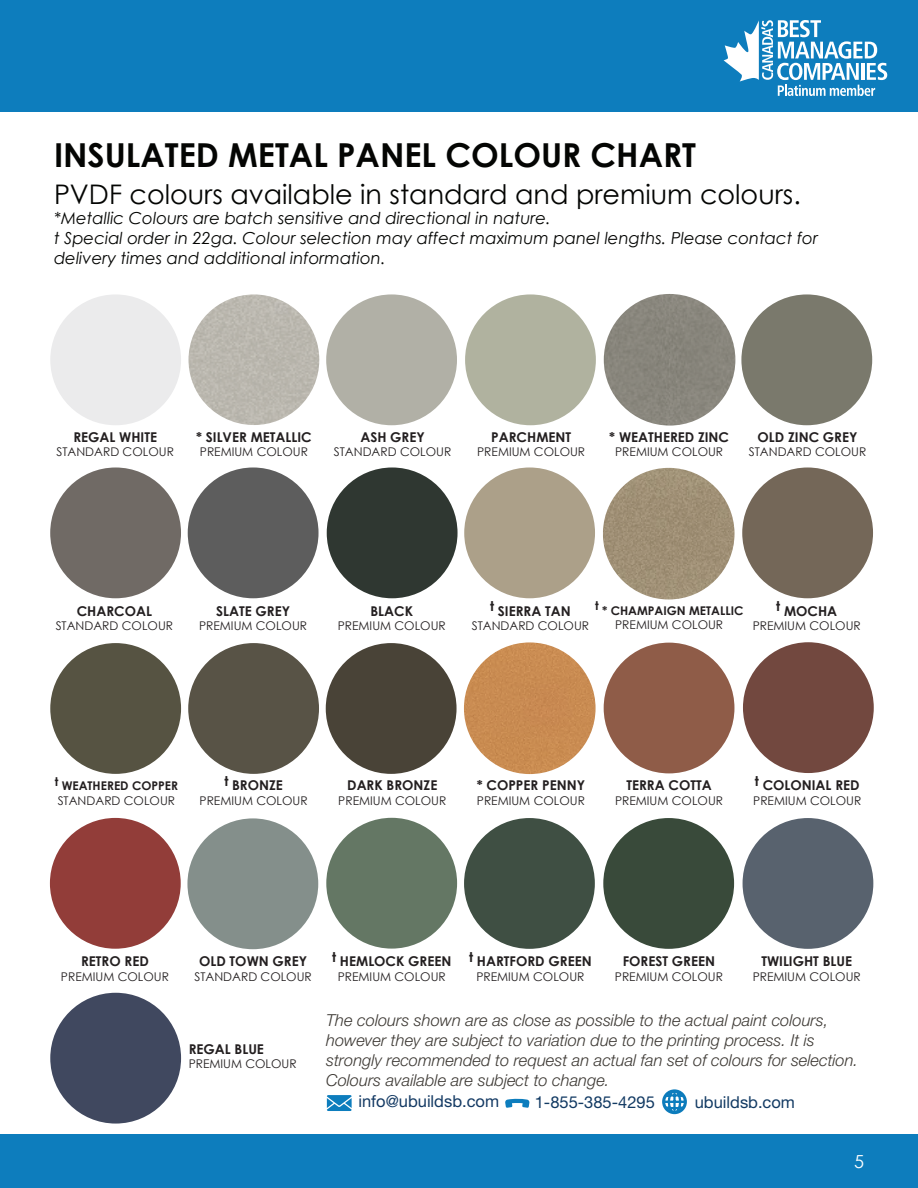
<style>
.page{position:relative;width:918px;height:1188px;background:#fff}
.page>*{position:absolute;margin:0;border:0;box-sizing:border-box;transform-origin:0 0}
.t1{font:700 33px "Century Gothic";color:#040503}
.t2{font:27px "Century Gothic";color:#040503}
.t3{font:18px "Century Gothic";color:#fff}
.t4{font:italic 300 16.5px/19.8px "Helvetica Neue LT Std";color:#3d3934}
.t5{font:italic 16.5px "Century Gothic";color:#040503}
.t6{font:16.5px "Helvetica Neue LT Std";color:#123a63}
.t7{font:16.5px "Helvetica Neue LT Std";color:#133963}
.t8{font:700 13.5px "Century Gothic";color:#231f20}
.t9{font:12px "Century Gothic";color:#231f20}
.t10{font:700 12px "Century Gothic";color:#231f20}
</style>
<div class="page">
<div style="left:0;top:1134px;width:918px;height:54px;background:#0d7dbd"></div>
<div style="left:0;top:0;width:918px;height:112px;background:#0d7dbd"></div>
<svg style="left:724px;top:20px;width:163px;height:76px"></svg>
<div style="left:50px;top:467px;width:131px;height:131px;background:#706a65;border-radius:65px"></div>
<div style="left:188px;top:467px;width:131px;height:131px;background:#5d5d5d;border-radius:65px"></div>
<div style="left:327px;top:467px;width:131px;height:131px;background:#2f3731;border-radius:65px"></div>
<div style="left:464px;top:467px;width:131px;height:131px;background:#aca089;border-radius:65px"></div>
<img style="left:603px;top:468px;width:132px;height:131px;border-radius:65px">
<div style="left:742px;top:467px;width:131px;height:131px;background:#746758;border-radius:65px"></div>
<div style="left:50px;top:294px;width:131px;height:131px;background:#ebebec;border-radius:65px"></div>
<img style="left:189px;top:294px;width:130px;height:131px">
<div style="left:604px;top:294px;width:131px;height:132px;background:#88867c;border-radius:66px"></div>
<div style="left:326px;top:294px;width:131px;height:131px;background:#b1b0a6;border-radius:65px"></div>
<div style="left:741px;top:294px;width:131px;height:131px;background:#7a796c;border-radius:65px"></div>
<div style="left:465px;top:294px;width:131px;height:131px;background:#b0b29f;border-radius:65px"></div>
<div style="left:464px;top:642px;width:132px;height:132px;background:#c98b52;border-radius:66px"></div>
<div style="left:604px;top:643px;width:130px;height:130px;background:#8f5c48;border-radius:65px"></div>
<div style="left:743px;top:642px;width:131px;height:131px;background:#72483f;border-radius:65px"></div>
<div style="left:50px;top:643px;width:131px;height:131px;background:#565342;border-radius:65px"></div>
<div style="left:326px;top:643px;width:131px;height:131px;background:#494337;border-radius:65px"></div>
<div style="left:188px;top:643px;width:131px;height:131px;background:#585346;border-radius:65px"></div>
<div style="left:50px;top:993px;width:131px;height:131px;background:#40485f;border-radius:65px"></div>
<div style="left:187px;top:818px;width:131px;height:131px;background:#848f8b;border-radius:65px"></div>
<div style="left:50px;top:818px;width:131px;height:131px;background:#923d39;border-radius:65px"></div>
<div style="left:326px;top:818px;width:131px;height:131px;background:#647764;border-radius:65px"></div>
<div style="left:603px;top:818px;width:131px;height:131px;background:#394a3a;border-radius:65px"></div>
<div style="left:743px;top:818px;width:130px;height:131px;background:#58626e;border-radius:65px"></div>
<div style="left:464px;top:818px;width:131px;height:131px;background:#3f4f43;border-radius:65px"></div>
<svg style="left:327px;top:1095px;width:25px;height:16px"></svg>
<svg style="left:505px;top:1098px;width:25px;height:10px"></svg>
<svg style="left:662px;top:1089px;width:25px;height:26px"></svg>
<p class="t1" style="left:54px;top:130px;width:644px">INSULATED METAL PANEL COLOUR CHART</p>
<p class="t2" style="left:54px;top:176px;width:748px">PVDF colours available in standard and premium colours.</p>
<p class="t5" style="left:54px;top:207px;width:498px">*Metallic Colours are batch sensitive and directional in nature.</p>
<p class="t5" style="left:54px;top:226px;width:766px">t Special order in 22ga. Colour selection may affect maximum panel lengths. Please contact for</p>
<p class="t5" style="left:54px;top:246px;width:333px">delivery times and additional information.</p>
<p class="t8" style="left:73px;top:427px;width:85px">REGAL WHITE</p>
<p class="t9" style="left:56px;top:443px;width:119px">STANDARD COLOUR</p>
<p class="t8" style="left:196px;top:427px;width:117px">* SILVER METALLIC</p>
<p class="t9" style="left:200px;top:443px;width:110px">PREMIUM COLOUR</p>
<p class="t8" style="left:360px;top:427px;width:66px">ASH GREY</p>
<p class="t9" style="left:334px;top:443px;width:119px">STANDARD COLOUR</p>
<p class="t8" style="left:491px;top:427px;width:81px">PARCHMENT</p>
<p class="t9" style="left:477px;top:443px;width:110px">PREMIUM COLOUR</p>
<p class="t8" style="left:609px;top:427px;width:121px">* WEATHERED ZINC</p>
<p class="t9" style="left:615px;top:443px;width:110px">PREMIUM COLOUR</p>
<p class="t8" style="left:758px;top:427px;width:101px">OLD ZINC GREY</p>
<p class="t9" style="left:749px;top:443px;width:119px">STANDARD COLOUR</p>
<p class="t8" style="left:77px;top:600px;width:77px">CHARCOAL</p>
<p class="t9" style="left:56px;top:617px;width:119px">STANDARD COLOUR</p>
<p class="t8" style="left:216px;top:600px;width:75px">SLATE GREY</p>
<p class="t9" style="left:199px;top:617px;width:110px">PREMIUM COLOUR</p>
<p class="t8" style="left:370px;top:600px;width:44px">BLACK</p>
<p class="t9" style="left:338px;top:617px;width:110px">PREMIUM COLOUR</p>
<p class="t8" style="left:490px;top:600px;width:82px">t SIERRA TAN</p>
<p class="t9" style="left:472px;top:617px;width:119px">STANDARD COLOUR</p>
<p class="t10" style="left:595px;top:601px;width:150px">t * CHAMPAIGN METALLIC</p>
<p class="t9" style="left:615px;top:617px;width:110px">PREMIUM COLOUR</p>
<p class="t8" style="left:776px;top:600px;width:63px">t MOCHA</p>
<p class="t9" style="left:753px;top:617px;width:110px">PREMIUM COLOUR</p>
<p class="t10" style="left:55px;top:777px;width:125px">t WEATHERED COPPER</p>
<p class="t9" style="left:58px;top:792px;width:119px">STANDARD COLOUR</p>
<p class="t8" style="left:224px;top:775px;width:60px">t BRONZE</p>
<p class="t9" style="left:200px;top:792px;width:110px">PREMIUM COLOUR</p>
<p class="t8" style="left:347px;top:775px;width:92px">DARK BRONZE</p>
<p class="t9" style="left:338px;top:792px;width:110px">PREMIUM COLOUR</p>
<p class="t8" style="left:477px;top:775px;width:110px">* COPPER PENNY</p>
<p class="t9" style="left:477px;top:792px;width:110px">PREMIUM COLOUR</p>
<p class="t8" style="left:626px;top:775px;width:87px">TERRA COTTA</p>
<p class="t9" style="left:615px;top:792px;width:110px">PREMIUM COLOUR</p>
<p class="t8" style="left:755px;top:775px;width:106px">t COLONIAL RED</p>
<p class="t9" style="left:753px;top:792px;width:110px">PREMIUM COLOUR</p>
<p class="t8" style="left:81px;top:951px;width:69px">RETRO RED</p>
<p class="t9" style="left:61px;top:968px;width:110px">PREMIUM COLOUR</p>
<p class="t8" style="left:199px;top:951px;width:109px">OLD TOWN GREY</p>
<p class="t9" style="left:194px;top:968px;width:119px">STANDARD COLOUR</p>
<p class="t8" style="left:189px;top:1038px;width:77px">REGAL BLUE</p>
<p class="t9" style="left:189px;top:1055px;width:110px">PREMIUM COLOUR</p>
<p class="t8" style="left:332px;top:951px;width:121px">t HEMLOCK GREEN</p>
<p class="t9" style="left:338px;top:968px;width:110px">PREMIUM COLOUR</p>
<p class="t8" style="left:469px;top:951px;width:124px">t HARTFORD GREEN</p>
<p class="t9" style="left:476px;top:968px;width:110px">PREMIUM COLOUR</p>
<p class="t8" style="left:623px;top:951px;width:94px">FOREST GREEN</p>
<p class="t9" style="left:615px;top:968px;width:110px">PREMIUM COLOUR</p>
<p class="t8" style="left:761px;top:951px;width:92px">TWILIGHT BLUE</p>
<p class="t9" style="left:753px;top:968px;width:110px">PREMIUM COLOUR</p>
<p class="t4" style="left:326px;top:1010px;width:534px">The colours shown are as close as possible to the actual paint colours, however they are subject to variation due to the printing process. It is strongly recommended to request an actual fan set of colours for selection.<br>Colours available are subject to change.</p>
<p class="t7" style="left:358px;top:1092px;width:142px">info@ubuildsb.com</p>
<p class="t6" style="left:535px;top:1093px;width:122px">1-855-385-4295</p>
<p class="t6" style="left:695px;top:1092px;width:102px">ubuildsb.com</p>
<h3 class="t3" style="left:854px;top:1149px;width:11px">5</h3>
</div>
